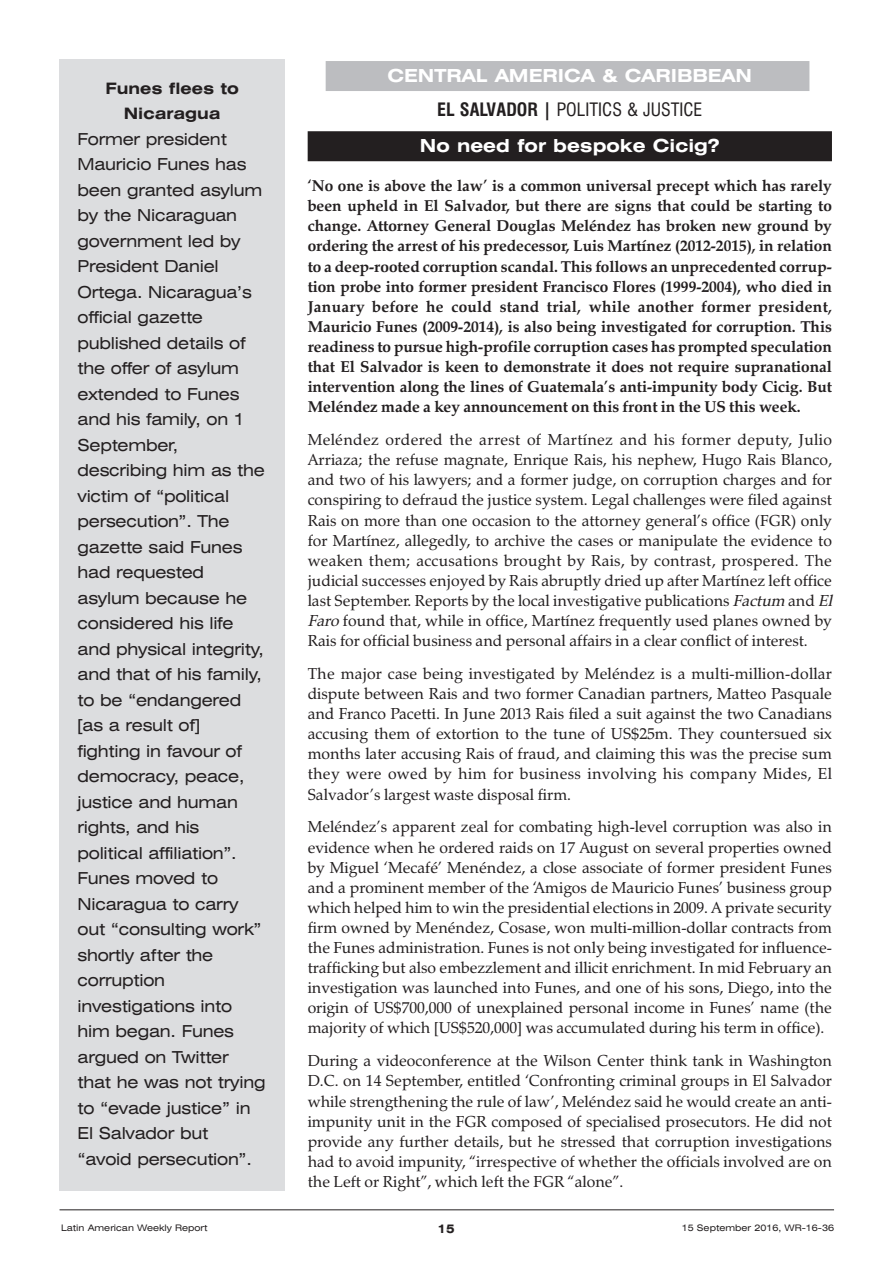
<style>
.page{position:relative;width:893px;height:1263px;background:#fff}
.page>*{position:absolute;margin:0;border:0;box-sizing:border-box;transform-origin:0 0}
.t1{font:700 expanded 18px/33.6px "Swiss 721 BT";color:#fff;text-align:center}
.t2{font:expanded 16.5px/25.5px "Swiss 721 BT";letter-spacing:-.015em;color:#231f20}
.t3{font:15.75px/20.1px "Zapf Calligraphic 801 BT";color:#231f20;text-align:justify}
.t4{font:700 15.75px/20.1px "Zapf Calligraphic 801 BT";letter-spacing:-.005em;color:#231f20;text-align:justify}
.t5{font:700 expanded 15.75px/25.5px "Swiss 721 BT";color:#231f20;text-align:center}
.t6{font:700 expanded 12px "Swiss 721 BT";color:#231f20}
.t7{font:expanded 9px "Swiss 721 BT";color:#231f20}
.s1{font-stretch:condensed;color:#231f20}
.s2{font-weight:400;font-stretch:condensed;color:#231f20}
.s3{font-style:italic}
</style>
<div class="page">
<div style="left:326px;top:61px;width:483px;height:30px;background:#bcbdc0"></div>
<div style="left:308px;top:131px;width:524px;height:30px;background:#231f20"></div>
<div style="left:60px;top:60px;width:225px;height:1131px;background:#dcdddf"></div>
<hr style="left:60px;top:1209px;width:774px;height:1px;background:#231f20">
<p class="t5" style="left:105px;top:75px;width:135px">Funes flees to<br>Nicaragua</p>
<p class="t2" style="left:78px;top:126px;width:190px">Former president<br>Mauricio Funes has been granted asylum by the Nicaraguan government led by<br>President Daniel<br>Ortega. Nicaragua’s official gazette published details of the offer of asylum extended to Funes and his family, on 1<br>September, describing him as the victim of “political persecution”. The gazette said Funes had requested asylum because he considered his life and physical integrity, and that of his family, to be “endangered [as a result of] fighting in favour of democracy, peace, justice and human rights, and his political affiliation”.<br>Funes moved to<br>Nicaragua to carry out “consulting work” shortly after the corruption investigations into him began. Funes argued on Twitter that he was not trying to “evade justice” in<br>El Salvador but “avoid persecution”.</p>
<p class="t1" style="left:388px;top:59px;width:366px">CENTRAL AMERICA &amp; CARIBBEAN<br><span class="s1">EL SALVADOR |</span> <span class="s2">POLITICS &amp; JUSTICE</span></p>
<p class="t1" style="left:420px;top:129px;width:301px">No need for bespoke Cicig?</p>
<p class="t4" style="left:308px;top:176px;width:526px">‘No one is above the law’ is a common universal precept which has rarely been upheld in El Salvador, but there are signs that could be starting to change. Attorney General Douglas Meléndez has broken new ground by ordering the arrest of his predecessor, Luis Martínez (2012-2015), in relation to a deep-rooted corruption scandal. This follows an unprecedented corrup&shy;tion probe into former president Francisco Flores (1999-2004), who died in January before he could stand trial, while another former president, Mauricio Funes (2009-2014), is also being investigated for corruption. This readiness to pursue high-profile corruption cases has prompted speculation that El Salvador is keen to demonstrate it does not require supranational intervention along the lines of Guatemala’s anti-impunity body Cicig. But Meléndez made a key announcement on this front in the US this week.</p>
<p class="t3" style="left:308px;top:430px;width:530px;text-align:left">Meléndez ordered the arrest of Martínez and his former deputy, Julio Arriaza; the refuse magnate, Enrique Rais, his nephew, Hugo Rais Blanco, and two of his lawyers; and a former judge, on corruption charges and for conspiring to defraud the justice system. Legal challenges were filed against Rais on more than one occasion to the attorney general’s office (FGR) only for Martínez, allegedly, to archive the cases or manipulate the evidence to weaken them; accusations brought by Rais, by contrast, prospered. The judicial successes enjoyed by Rais abruptly dried up after Martínez left office last September. Reports by the local investigative publications <span class="s3">Factum</span>and <span class="s3">El Faro</span>found that, while in office, Martínez frequently used planes owned by Rais for official business and personal affairs in a clear conflict of interest.</p>
<p class="t3" style="left:308px;top:663px;width:526px">The major case being investigated by Meléndez is a multi-million-dollar dispute between Rais and two former Canadian partners, Matteo Pasquale and Franco Pacetti. In June 2013 Rais filed a suit against the two Canadians accusing them of extortion to the tune of US$25m. They countersued six months later accusing Rais of fraud, and claiming this was the precise sum they were owed by him for business involving his company Mides, El Salvador’s largest waste disposal firm.</p>
<p class="t3" style="left:308px;top:817px;width:526px">Meléndez’s apparent zeal for combating high-level corruption was also in evidence when he ordered raids on 17 August on several properties owned by Miguel ‘Mecafé’ Menéndez, a close associate of former president Funes and a prominent member of the ‘Amigos de Mauricio Funes’ business group which helped him to win the presidential elections in 2009. A private security firm owned by Menéndez, Cosase, won multi-million-dollar contracts from the Funes administration. Funes is not only being investigated for influence&shy;trafficking but also embezzlement and illicit enrichment. In mid February an investigation was launched into Funes, and one of his sons, Diego, into the origin of US$700,000 of unexplained personal income in Funes’ name (the majority of which [US$520,000] was accumulated during his term in office).</p>
<p class="t3" style="left:308px;top:1051px;width:526px">During a videoconference at the Wilson Center think tank in Washington D.C. on 14 September, entitled ‘Confronting criminal groups in El Salvador while strengthening the rule of law’, Meléndez said he would create an anti&shy;impunity unit in the FGR composed of specialised prosecutors. He did not provide any further details, but he stressed that corruption investigations had to avoid impunity, “irrespective of whether the officials involved are on the Left or Right”, which left the FGR “alone”.</p>
<p class="t7" style="left:61px;top:1223px;width:148px">Latin American Weekly Report</p>
<p class="t6" style="left:437px;top:1221px;width:19px">15</p>
<p class="t7" style="left:682px;top:1223px;width:154px">15 September 2016, WR-16-36</p>
</div>
